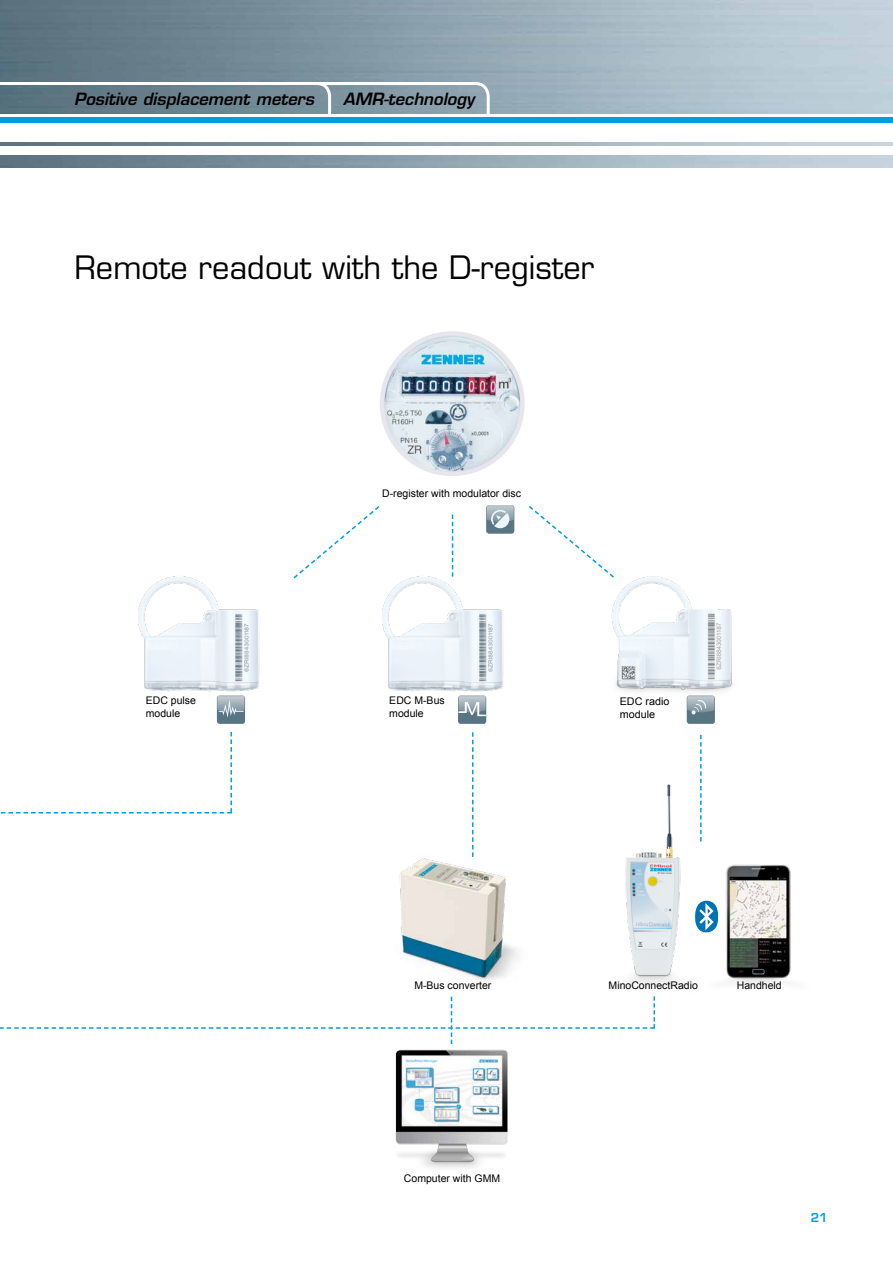
<style>
.page{position:relative;width:893px;height:1263px;background:#fff}
.page>*{position:absolute;margin:0;border:0;box-sizing:border-box;transform-origin:0 0}
.t1{font:31.5px "Eurostile LT Std";letter-spacing:.005em;color:#000}
.t2{font:italic 600 16.5px "Eurostile LT Std";color:#000}
.t3{font:600 12px "Eurostile LT Std";color:#009ee0}
.t4{font:10.5px/12.6px "Arial";color:#000}
</style>
<div class="page">
<img style="left:0;top:0;width:893px;height:113px">
<img style="left:0;top:155px;width:893px;height:13px">
<img style="left:1px;top:142px;width:892px;height:4px">
<svg style="left:700px;top:735px;width:2px;height:45px"></svg>
<svg style="left:0;top:732px;width:232px;height:81px"></svg>
<svg style="left:472px;top:732px;width:1px;height:118px"></svg>
<svg style="left:452px;top:514px;width:1px;height:30px"></svg>
<svg style="left:217px;top:719px;width:28px;height:5px"></svg>
<svg style="left:458px;top:719px;width:28px;height:5px"></svg>
<svg style="left:687px;top:709px;width:28px;height:15px"></svg>
<svg style="left:486px;top:505px;width:28px;height:28px"></svg>
<img style="left:399px;top:852px;width:120px;height:129px">
<img style="left:395px;top:1049px;width:113px;height:119px">
<img style="left:625px;top:780px;width:77px;height:204px">
<svg style="left:695px;top:901px;width:4px;height:31px"></svg>
<svg style="left:0;top:996px;width:655px;height:48px"></svg>
<svg style="left:529px;top:506px;width:85px;height:71px"></svg>
<svg style="left:293px;top:506px;width:87px;height:73px"></svg>
<svg style="left:0;top:82px;width:490px;height:32px;background:#7f95a0"></svg>
<div style="left:0;top:117px;width:893px;height:6px;background:#009ee0"></div>
<img style="left:382px;top:333px;width:140px;height:141px;border-radius:70px">
<div style="left:380px;top:331px;width:145px;height:145px;border:4px solid #e6e6ec;border-radius:50%"></div>
<img style="left:611px;top:577px;width:121px;height:132px">
<img style="left:138px;top:576px;width:122px;height:143px">
<img style="left:353px;top:544px;width:151px;height:175px">
<img style="left:699px;top:855px;width:92px;height:129px">
<h2 class="t2" style="left:74px;top:89px;width:241px">Positive displacement meters</h2>
<h2 class="t2" style="left:343px;top:89px;width:133px">AMR-technology</h2>
<h1 class="t1" style="left:74px;top:248px;width:521px">Remote readout with the D-register</h1>
<p class="t4" style="left:382px;top:487px;width:140px">D-register with modulator disc</p>
<p class="t4" style="left:146px;top:694px;width:52px">EDC pulse module</p>
<p class="t4" style="left:389px;top:694px;width:57px">EDC M-Bus module</p>
<p class="t4" style="left:620px;top:695px;width:51px">EDC radio module</p>
<p class="t4" style="left:414px;top:979px;width:79px">M-Bus converter</p>
<p class="t4" style="left:609px;top:979px;width:91px">MinoConnectRadio</p>
<p class="t4" style="left:737px;top:979px;width:46px">Handheld</p>
<p class="t4" style="left:404px;top:1172px;width:98px">Computer with GMM</p>
<p class="t3" style="left:811px;top:1210px;width:18px">21</p>
</div>
